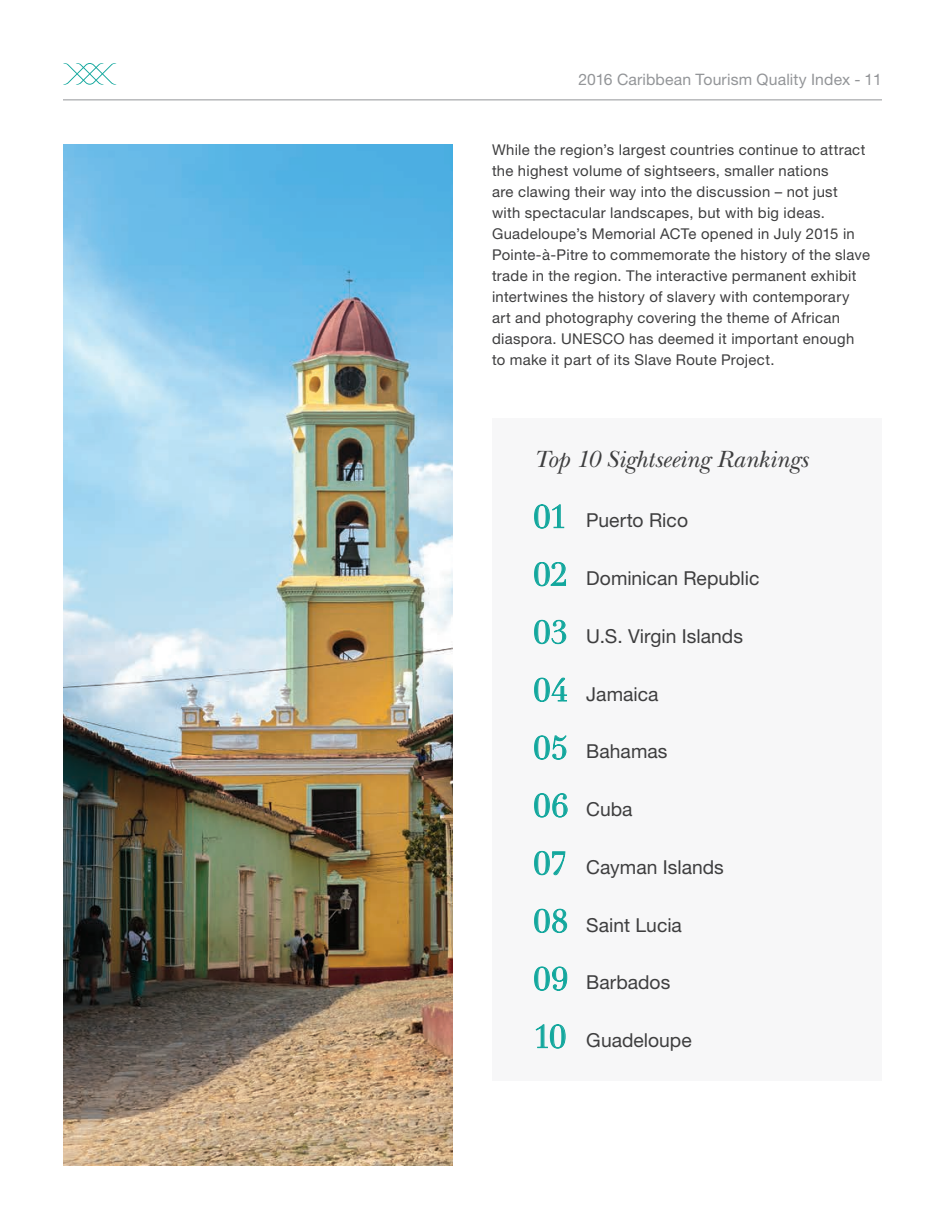
<style>
.page{position:relative;width:945px;height:1229px;background:#fff}
.page>*{position:absolute;margin:0;border:0;box-sizing:border-box;transform-origin:0 0}
.t1{font:31.5px "Didot LT Pro";letter-spacing:.03em;color:#12a79d}
.body_copy{font:italic 24.5px "New Baskerville Std";letter-spacing:-.005em;color:#3e3e3f}
.t2{font:19.25px "Helvetica Neue LT Std";color:#3e3e3f}
.t3{font:15.75px "Helvetica Neue LT Std";letter-spacing:.01em;color:#939598}
.t4{font:14.88px/21px "Helvetica Neue LT Std";letter-spacing:.02em;color:#3e3e3f}
</style>
<div class="page">
<svg style="left:63px;top:63px;width:54px;height:22px"></svg>
<hr style="left:63px;top:99px;width:819px;height:1px;background:#939598">
<div style="left:492px;top:418px;width:390px;height:662px;background:#f7f7f8"></div>
<svg style="left:534px;top:504px;width:30px;height:24px"></svg>
<svg style="left:534px;top:562px;width:32px;height:24px"></svg>
<svg style="left:534px;top:620px;width:32px;height:24px"></svg>
<svg style="left:534px;top:678px;width:33px;height:23px"></svg>
<svg style="left:534px;top:735px;width:32px;height:24px"></svg>
<svg style="left:534px;top:793px;width:33px;height:24px"></svg>
<svg style="left:534px;top:851px;width:31px;height:24px"></svg>
<svg style="left:534px;top:909px;width:33px;height:23px"></svg>
<svg style="left:534px;top:966px;width:33px;height:24px"></svg>
<svg style="left:536px;top:1024px;width:29px;height:24px"></svg>
<img style="left:63px;top:144px;width:390px;height:1021px">
<p class="t3" style="left:579px;top:70px;width:305px">2016 Caribbean Tourism Quality Index - 11</p>
<p class="t4" style="left:492px;top:139px;width:380px">While the region’s largest countries continue to attract the highest volume of sightseers, smaller nations<br>are clawing their way into the discussion – not just<br>with spectacular landscapes, but with big ideas.<br>Guadeloupe’s Memorial ACTe opened in July 2015 in Pointe-à-Pitre to commemorate the history of the slave trade in the region. The interactive permanent exhibit intertwines the history of slavery with contemporary art and photography covering the theme of African diaspora. UNESCO has deemed it important enough to make it part of its Slave Route Project.</p>
<p class="body_copy" style="left:534px;top:445px;width:276px">Top 10 Sightseeing Rankings</p>
<p class="t1" style="left:534px;top:498px;width:34px">01</p>
<p class="t1" style="left:534px;top:556px;width:35px">02</p>
<p class="t1" style="left:534px;top:613px;width:35px">03</p>
<p class="t1" style="left:534px;top:671px;width:35px">04</p>
<p class="t1" style="left:534px;top:729px;width:35px">05</p>
<p class="t1" style="left:534px;top:787px;width:36px">06</p>
<p class="t1" style="left:534px;top:844px;width:35px">07</p>
<p class="t1" style="left:534px;top:902px;width:36px">08</p>
<p class="t1" style="left:534px;top:960px;width:36px">09</p>
<p class="t1" style="left:534px;top:1018px;width:34px">10</p>
<p class="t2" style="left:586px;top:509px;width:103px">Puerto Rico</p>
<p class="t2" style="left:586px;top:566px;width:175px">Dominican Republic</p>
<p class="t2" style="left:586px;top:624px;width:158px">U.S. Virgin Islands</p>
<p class="t2" style="left:586px;top:682px;width:74px">Jamaica</p>
<p class="t2" style="left:586px;top:740px;width:83px">Bahamas</p>
<p class="t2" style="left:586px;top:797px;width:48px">Cuba</p>
<p class="t2" style="left:586px;top:855px;width:139px">Cayman Islands</p>
<p class="t2" style="left:586px;top:913px;width:97px">Saint Lucia</p>
<p class="t2" style="left:586px;top:971px;width:86px">Barbados</p>
<p class="t2" style="left:586px;top:1028px;width:107px">Guadeloupe</p>
</div>
